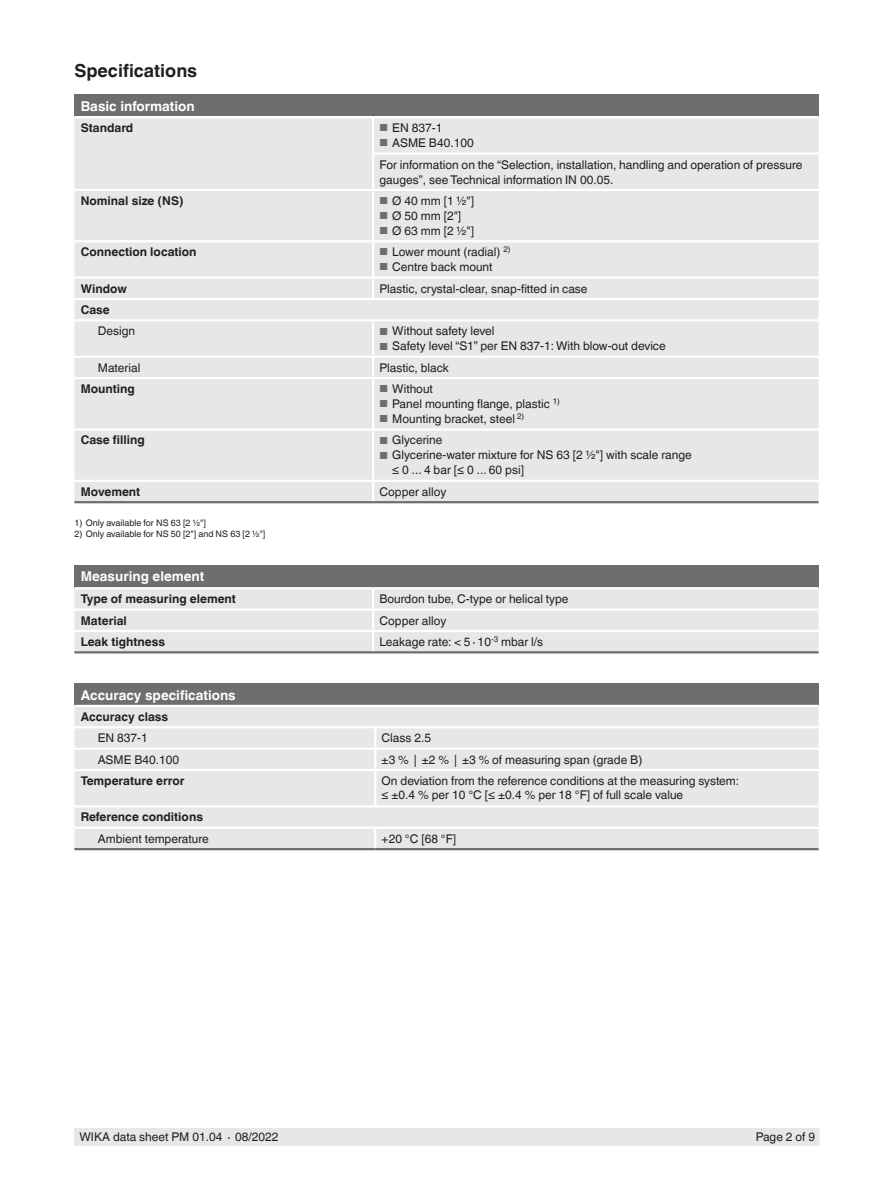
<style>
.page{position:relative;width:893px;height:1188px;background:#fff}
.page>*{position:absolute;margin:0;border:0;box-sizing:border-box;transform-origin:0 0}
.t1{font:700 18px "Helvetica World";color:#221f1f}
.t2{font:700 13.5px "Helvetica World";color:#fff}
.t3{font:12px/21.3px "Helvetica World";color:#221f1f}
.t4{font:700 12px "Helvetica World";color:#221f1f}
.t5{font:9px "Helvetica World";color:#221f1f}
.s1{font-size:10.2px;color:#6c6e70}
</style>
<div class="page">
<div style="left:75px;top:1128px;width:744px;height:17px;background:#e6e7e8"></div>
<div style="left:74px;top:95px;width:745px;height:22px;background:#6c6e70"></div>
<div style="left:74px;top:118px;width:745px;height:383px;background:#e6e7e8"></div>
<hr style="left:74px;top:189px;width:299px;height:2px;background:#fff">
<hr style="left:373px;top:189px;width:446px;height:2px;background:#fff">
<hr style="left:74px;top:501px;width:299px;height:2px;background:#6c6e70">
<hr style="left:373px;top:501px;width:446px;height:2px;background:#6c6e70">
<hr style="left:372px;top:431px;width:2px;height:49px;background:#fff">
<svg style="left:372px;top:482px;width:2px;height:19px"></svg>
<hr style="left:74px;top:116px;width:299px;height:2px;background:#fff">
<hr style="left:373px;top:116px;width:446px;height:2px;background:#fff">
<hr style="left:372px;top:191px;width:2px;height:49px;background:#fff">
<hr style="left:372px;top:242px;width:2px;height:34px;background:#fff">
<hr style="left:74px;top:276px;width:299px;height:3px;background:#fff">
<hr style="left:373px;top:276px;width:446px;height:3px;background:#fff">
<svg style="left:372px;top:279px;width:2px;height:19px"></svg>
<hr style="left:74px;top:356px;width:299px;height:2px;background:#fff">
<hr style="left:74px;top:428px;width:299px;height:3px;background:#fff">
<hr style="left:373px;top:428px;width:446px;height:3px;background:#fff">
<hr style="left:74px;top:480px;width:299px;height:2px;background:#fff">
<hr style="left:373px;top:480px;width:446px;height:2px;background:#fff">
<hr style="left:372px;top:321px;width:2px;height:35px;background:#fff">
<hr style="left:372px;top:152px;width:447px;height:3px;background:#fff">
<hr style="left:372px;top:118px;width:2px;height:34px;background:#fff">
<hr style="left:372px;top:155px;width:2px;height:34px;background:#fff">
<hr style="left:74px;top:298px;width:299px;height:2px;background:#fff">
<hr style="left:373px;top:298px;width:446px;height:2px;background:#fff">
<hr style="left:74px;top:319px;width:299px;height:2px;background:#fff">
<hr style="left:373px;top:319px;width:446px;height:2px;background:#fff">
<hr style="left:74px;top:240px;width:299px;height:2px;background:#fff">
<hr style="left:373px;top:240px;width:446px;height:2px;background:#fff">
<hr style="left:373px;top:356px;width:446px;height:2px;background:#fff">
<svg style="left:372px;top:358px;width:2px;height:19px"></svg>
<hr style="left:74px;top:377px;width:299px;height:2px;background:#fff">
<hr style="left:373px;top:377px;width:446px;height:2px;background:#fff">
<hr style="left:372px;top:379px;width:2px;height:49px;background:#fff">
<div style="left:74px;top:565px;width:745px;height:23px;background:#6c6e70"></div>
<div style="left:74px;top:589px;width:745px;height:62px;background:#e6e7e8"></div>
<hr style="left:74px;top:609px;width:299px;height:2px;background:#fff">
<hr style="left:373px;top:609px;width:446px;height:2px;background:#fff">
<hr style="left:74px;top:651px;width:299px;height:2px;background:#6c6e70">
<hr style="left:373px;top:651px;width:446px;height:2px;background:#6c6e70">
<hr style="left:372px;top:589px;width:2px;height:20px;background:#fff">
<svg style="left:372px;top:611px;width:2px;height:40px"></svg>
<hr style="left:74px;top:587px;width:299px;height:2px;background:#fff">
<hr style="left:373px;top:587px;width:446px;height:2px;background:#fff">
<hr style="left:74px;top:630px;width:299px;height:2px;background:#fff">
<hr style="left:373px;top:630px;width:446px;height:2px;background:#fff">
<div style="left:74px;top:683px;width:745px;height:23px;background:#6c6e70"></div>
<div style="left:74px;top:707px;width:745px;height:120px;background:#e6e7e8"></div>
<div style="left:74px;top:829px;width:745px;height:19px;background:#e6e7e8"></div>
<hr style="left:74px;top:726px;width:301px;height:2px;background:#fff">
<hr style="left:74px;top:748px;width:301px;height:2px;background:#fff">
<hr style="left:74px;top:769px;width:301px;height:2px;background:#fff">
<hr style="left:375px;top:726px;width:444px;height:2px;background:#fff">
<hr style="left:374px;top:728px;width:2px;height:20px;background:#fff">
<hr style="left:375px;top:748px;width:444px;height:2px;background:#fff">
<svg style="left:374px;top:750px;width:2px;height:19px"></svg>
<hr style="left:375px;top:769px;width:444px;height:2px;background:#fff">
<hr style="left:74px;top:848px;width:301px;height:2px;background:#6c6e70">
<hr style="left:375px;top:848px;width:444px;height:2px;background:#6c6e70">
<hr style="left:74px;top:805px;width:301px;height:3px;background:#fff">
<hr style="left:375px;top:805px;width:444px;height:3px;background:#fff">
<hr style="left:374px;top:771px;width:2px;height:34px;background:#fff">
<hr style="left:74px;top:705px;width:301px;height:2px;background:#fff">
<hr style="left:375px;top:705px;width:444px;height:2px;background:#fff">
<h1 class="t1" style="left:74px;top:60px;width:124px">Speci昀椀cations</h1>
<p class="t2" style="left:81px;top:101px;width:115px">Basic information</p>
<p class="t4" style="left:81px;top:123px;width:54px">Standard</p>
<p class="t3" style="left:379px;top:118px;width:64px"><span class="s1">■</span> EN 837-1</p>
<p class="t3" style="left:379px;top:133px;width:424px"><span class="s1">■</span> ASME B40.100<br>For information on the “Selection, installation, handling and operation of pressure</p>
<p class="t3" style="left:379px;top:170px;width:235px">gauges”, see Technical information IN 00.05.</p>
<p class="t4" style="left:81px;top:196px;width:104px">Nominal size (NS)</p>
<p class="t3" style="left:379px;top:191px;width:96px"><span class="s1">■</span> Ø 40 mm [1 ½"]</p>
<p class="t3" style="left:379px;top:206px;width:83px"><span class="s1">■</span> Ø 50 mm [2"]</p>
<p class="t3" style="left:379px;top:221px;width:96px"><span class="s1">■</span> Ø 63 mm [2 ½"]</p>
<p class="t4" style="left:81px;top:247px;width:117px">Connection location</p>
<p class="t3" style="left:379px;top:242px;width:133px"><span class="s1">■</span> Lower mount (radial) <sup>2)</sup></p>
<p class="t3" style="left:379px;top:257px;width:115px"><span class="s1">■</span> Centre back mount</p>
<p class="t4" style="left:81px;top:284px;width:48px">Window</p>
<p class="t3" style="left:379px;top:278px;width:210px">Plastic, crystal-clear, snap-昀椀tted in case</p>
<p class="t4" style="left:81px;top:305px;width:30px">Case</p>
<p class="t3" style="left:98px;top:322px;width:39px">Design</p>
<p class="t3" style="left:379px;top:322px;width:116px"><span class="s1">■</span> Without safety level</p>
<p class="t3" style="left:379px;top:337px;width:288px"><span class="s1">■</span> Safety level “S1” per EN 837-1: With blow-out device</p>
<p class="t3" style="left:98px;top:358px;width:44px">Material</p>
<p class="t3" style="left:379px;top:358px;width:71px">Plastic, black</p>
<p class="t4" style="left:81px;top:384px;width:56px">Mounting</p>
<p class="t3" style="left:379px;top:379px;width:55px"><span class="s1">■</span> Without</p>
<p class="t3" style="left:379px;top:393px;width:182px"><span class="s1">■</span> Panel mounting 昀氀ange, plastic <sup>1)</sup></p>
<p class="t3" style="left:379px;top:409px;width:146px"><span class="s1">■</span> Mounting bracket, steel <sup>2)</sup></p>
<p class="t4" style="left:81px;top:433px;width:66px">Case 昀椀lling</p>
<p class="t3" style="left:379px;top:431px;width:64px"><span class="s1">■</span> Glycerine</p>
<p class="t3" style="left:392px;top:449px;width:301px;line-height:15px;text-indent:-13px"><span class="s1">■</span> Glycerine-water mixture for NS 63 [2 ½"] with scale range ≤ 0 ... 4 bar [≤ 0 ... 60 psi]</p>
<p class="t4" style="left:81px;top:487px;width:61px">Movement</p>
<p class="t3" style="left:379px;top:482px;width:68px">Copper alloy</p>
<p class="t5" style="left:74px;top:520px;width:133px">1) Only available for NS 63 [2 ½"]</p>
<p class="t5" style="left:74px;top:530px;width:193px">2) Only available for NS 50 [2"] and NS 63 [2 ½"]</p>
<p class="t2" style="left:81px;top:571px;width:125px">Measuring element</p>
<p class="t4" style="left:81px;top:594px;width:157px">Type of measuring element</p>
<p class="t3" style="left:379px;top:590px;width:191px">Bourdon tube, C-type or helical type</p>
<p class="t4" style="left:81px;top:616px;width:48px">Material</p>
<p class="t3" style="left:379px;top:611px;width:68px">Copper alloy</p>
<p class="t4" style="left:81px;top:637px;width:86px">Leak tightness</p>
<p class="t3" style="left:379px;top:631px;width:165px">Leakage rate: &lt; 5∙10<sup>-3</sup> mbar l/s</p>
<p class="t2" style="left:81px;top:687px;width:156px">Accuracy speci昀椀cations</p>
<p class="t4" style="left:81px;top:712px;width:89px">Accuracy class</p>
<p class="t3" style="left:98px;top:729px;width:52px">EN 837-1</p>
<p class="t3" style="left:382px;top:729px;width:51px">Class 2.5</p>
<p class="t3" style="left:98px;top:750px;width:83px">ASME B40.100</p>
<p class="t3" style="left:382px;top:749px;width:262px">±3 % │ ±2 % │ ±3 % of measuring span (grade B)</p>
<p class="t4" style="left:81px;top:776px;width:105px">Temperature error</p>
<p class="t3" style="left:382px;top:775px;width:359px;line-height:14.4px">On deviation from the reference conditions at the measuring system: ≤ ±0.4 % per 10 °C [≤ ±0.4 % per 18 °F] of full scale value</p>
<p class="t4" style="left:81px;top:813px;width:124px">Reference conditions</p>
<p class="t3" style="left:98px;top:829px;width:112px">Ambient temperature</p>
<p class="t3" style="left:382px;top:828px;width:76px">+20 °C [68 °F]</p>
<p class="t3" style="left:80px;top:1126px;width:201px">WIKA data sheet PM 01.04 ∙ 08/2022</p>
<p class="t3" style="left:756px;top:1128px;width:61px">Page 2 of 9</p>
</div>
